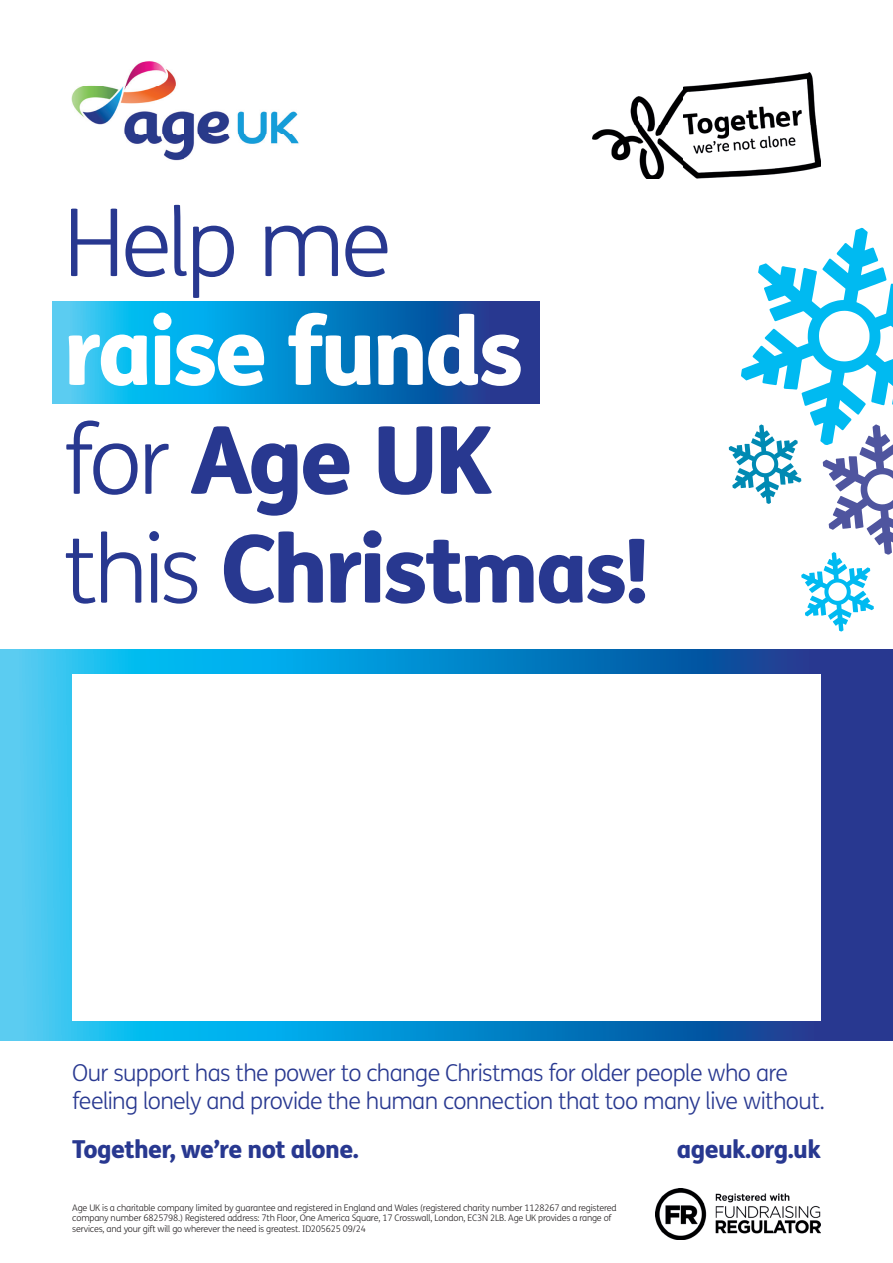
<style>
.page{position:relative;width:893px;height:1263px;background:#fff}
.page>*{position:absolute;margin:0;border:0;box-sizing:border-box;transform-origin:0 0}
.t1{font:800 93.75px/108.9px "FS Me";letter-spacing:-.04em;color:#283890}
.t2{font:300 93.75px "FS Me";letter-spacing:-.04em;color:#283890}
.t3{font:800 24.75px "FS Me";letter-spacing:-.025em;color:#283890}
.t4{font:300 23.25px/27.9px "FS Me";letter-spacing:-.03em;color:#283890}
.t5{font:300 9px/10.6px "FS Me";letter-spacing:-.02em;color:#231f20}
.s1{color:#fff}
.s2{font-weight:300}
.s3{font-size:88.65px}
</style>
<div class="page">
<svg style="left:52px;top:301px;width:488px;height:102px;background:#1086c8"></svg>
<svg style="left:0;top:649px;width:893px;height:391px;background:#2884c4"></svg>
<div style="left:72px;top:674px;width:749px;height:346px;background:#fff"></div>
<img style="left:71px;top:61px;width:228px;height:100px">
<img style="left:593px;top:72px;width:228px;height:106px">
<img style="left:656px;top:1189px;width:165px;height:50px">
<svg style="left:729px;top:228px;width:164px;height:403px"></svg>
<h1 class="t2" style="left:63px;top:179px;width:330px">Help me</h1>
<h1 class="t1" style="left:63px;top:292px;width:589px"><span class="s1">raise funds </span><span class="s2">for</span> Age UK <span class="s2">this</span> Christ<span class="s3">mas!</span></h1>
<h3 class="t4" style="left:72px;top:1058px;width:754px">Our support has the power to change Christmas for older people who are feeling lonely and provide the human connection that too many live without.</h3>
<h2 class="t3" style="left:72px;top:1130px;width:288px">Together, we’re not alone.</h2>
<h2 class="t3" style="left:677px;top:1130px;width:145px">ageuk.org.uk</h2>
<p class="t5" style="left:72px;top:1202px;width:546px">Age UK is a charitable company limited by guarantee and registered in England and Wales (registered charity number 1128267 and registered company number 6825798.) Registered address: 7th Floor, One America Square, 17 Crosswall, London, EC3N 2LB. Age UK provides a range of services, and your gift will go wherever the need is greatest. ID205625 09/24</p>
</div>
